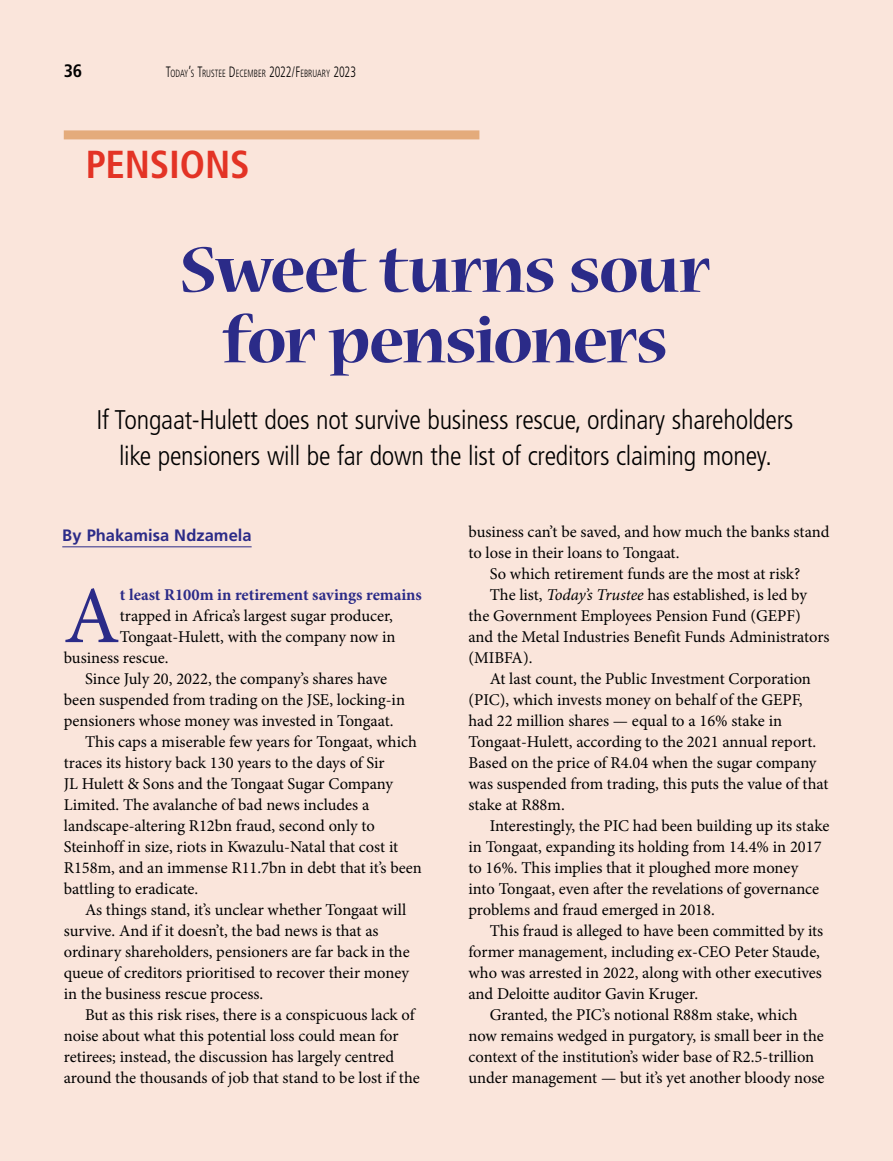
<style>
.page{position:relative;width:893px;height:1161px;background:#fae5db}
.page>*{position:absolute;margin:0;border:0;box-sizing:border-box;transform-origin:0 0}
.t1{font:81.15px "Minion Pro";color:#2b2b88}
.t2{font:700 72px/70.5px "Nueva Std";letter-spacing:-.03em;color:#2b2b88;text-align:center}
.t3{font:700 condensed 39px "Frutiger";letter-spacing:-.005em;color:#e33325}
.t4{font:300 condensed 27px/36px "Frutiger";letter-spacing:-.01em;color:#000;text-align:center}
.t5{font:700 condensed 18px "Frutiger";color:#000}
.t6{font:16.5px "Minion Pro";color:#000}
.t7{font:700 16.5px "Minion Pro";color:#2b2b88}
.t8{font:700 16.5px "Frutiger";color:#2b2b88}
.t9{font:300 condensed 10.5px "Frutiger";letter-spacing:-.005em;color:#000;scale:.8 1}
.s1{font-size:15px}
.s2{font-style:italic}
</style>
<div class="page">
<div style="left:64px;top:130px;width:415px;height:9px;background:#e4ab7b"></div>
<hr style="left:62px;top:546px;width:190px;height:1px;background:#2b2b88">
<p class="t5" style="left:64px;top:60px;width:20px">36</p>
<p class="t9" style="left:166px;top:68px;width:239px"><span class="s1">T</span>ODAY<span class="s1">’</span>S <span class="s1">T</span>RUSTEE <span class="s1">D</span> ECEMBER <span class="s1">2022/F</span>EBRUARY <span class="s1">2023</span></p>
<h3 class="t3" style="left:86px;top:142px;width:165px">PENSIONS</h3>
<h2 class="t2" style="left:180px;top:238px;width:532px">Sweet turns sour for pensioners</h2>
<h3 class="t4" style="left:97px;top:402px;width:698px">If Tongaat-Hulett does not survive business rescue, ordinary shareholders like pensioners will be far down the list of creditors claiming money.</h3>
<p class="t8" style="left:62px;top:525px;width:191px">By Phakamisa Ndzamela</p>
<h1 class="t1" style="left:64px;top:562px;width:58px">A</h1>
<p class="t7" style="left:120px;top:583px;width:303px">t least R100m in retirement savings remains</p>
<p class="t6" style="left:120px;top:605px;width:275px">trapped in Africa’s largest sugar producer,</p>
<p class="t6" style="left:120px;top:626px;width:277px">Tongaat-Hulett, with the company now in</p>
<p class="t6" style="left:64px;top:647px;width:106px">business rescue.</p>
<p class="t6" style="left:85px;top:668px;width:304px">Since July 20, 2022, the company’s shares have</p>
<p class="t6" style="left:64px;top:689px;width:343px">been suspended from trading on the JSE, locking-in</p>
<p class="t6" style="left:64px;top:710px;width:331px">pensioners whose money was invested in Tongaat.</p>
<p class="t6" style="left:85px;top:731px;width:333px">This caps a miserable few years for Tongaat, which</p>
<p class="t6" style="left:64px;top:752px;width:322px">traces its history back 130 years to the days of Sir</p>
<p class="t6" style="left:64px;top:773px;width:331px">JL Hulett &amp; Sons and the Tongaat Sugar Company</p>
<p class="t6" style="left:64px;top:794px;width:307px">Limited. The avalanche of bad news includes a</p>
<p class="t6" style="left:64px;top:815px;width:312px">landscape-altering R12bn fraud, second only to</p>
<p class="t6" style="left:64px;top:836px;width:336px">Steinhoff in size, riots in Kwazulu-Natal that cost it</p>
<p class="t6" style="left:64px;top:857px;width:360px">R158m, and an immense R11.7bn in debt that it’s been</p>
<p class="t6" style="left:64px;top:878px;width:136px">battling to eradicate.</p>
<p class="t6" style="left:85px;top:899px;width:323px">As things stand, it’s unclear whether Tongaat will</p>
<p class="t6" style="left:64px;top:920px;width:316px">survive. And if it doesn’t, the bad news is that as</p>
<p class="t6" style="left:64px;top:941px;width:347px">ordinary shareholders, pensioners are far back in the</p>
<p class="t6" style="left:64px;top:962px;width:347px">queue of creditors prioritised to recover their money</p>
<p class="t6" style="left:64px;top:983px;width:201px">in the business rescue process.</p>
<p class="t6" style="left:85px;top:1004px;width:331px">But as this risk rises, there is a conspicuous lack of</p>
<p class="t6" style="left:64px;top:1025px;width:336px">noise about what this potential loss could mean for</p>
<p class="t6" style="left:64px;top:1046px;width:332px">retirees; instead, the discussion has largely centred</p>
<p class="t6" style="left:64px;top:1067px;width:358px">around the thousands of job that stand to be lost if the</p>
<p class="t6" style="left:468px;top:521px;width:362px">business can’t be saved, and how much the banks stand</p>
<p class="t6" style="left:468px;top:542px;width:212px">to lose in their loans to Tongaat.</p>
<p class="t6" style="left:490px;top:563px;width:312px">So which retirement funds are the most at risk?</p>
<p class="t6" style="left:490px;top:584px;width:319px">The list, <span class="s2">Today’s Trustee</span> has established, is led by</p>
<p class="t6" style="left:468px;top:605px;width:334px">the Government Employees Pension Fund (GEPF)</p>
<p class="t6" style="left:468px;top:626px;width:362px">and the Metal Industries Benefit Funds Administrators</p>
<p class="t6" style="left:468px;top:647px;width:65px">(MIBFA).</p>
<p class="t6" style="left:490px;top:668px;width:323px">At last count, the Public Investment Corporation</p>
<p class="t6" style="left:468px;top:689px;width:335px">(PIC), which invests money on behalf of the GEPF,</p>
<p class="t6" style="left:468px;top:710px;width:315px">had 22 million shares — equal to a 16% stake in</p>
<p class="t6" style="left:468px;top:731px;width:349px">Tongaat-Hulett, according to the 2021 annual report.</p>
<p class="t6" style="left:468px;top:752px;width:350px">Based on the price of R4.04 when the sugar company</p>
<p class="t6" style="left:468px;top:773px;width:361px">was suspended from trading, this puts the value of that</p>
<p class="t6" style="left:468px;top:794px;width:98px">stake at R88m.</p>
<p class="t6" style="left:490px;top:815px;width:341px">Interestingly, the PIC had been building up its stake</p>
<p class="t6" style="left:468px;top:836px;width:355px">in Tongaat, expanding its holding from 14.4% in 2017</p>
<p class="t6" style="left:468px;top:857px;width:331px">to 16%. This implies that it ploughed more money</p>
<p class="t6" style="left:468px;top:878px;width:352px">into Tongaat, even after the revelations of governance</p>
<p class="t6" style="left:468px;top:899px;width:248px">problems and fraud emerged in 2018.</p>
<p class="t6" style="left:490px;top:920px;width:335px">This fraud is alleged to have been committed by its</p>
<p class="t6" style="left:468px;top:941px;width:353px">former management, including ex-CEO Peter Staude,</p>
<p class="t6" style="left:468px;top:962px;width:355px">who was arrested in 2022, along with other executives</p>
<p class="t6" style="left:468px;top:983px;width:231px">and Deloitte auditor Gavin Kruger.</p>
<p class="t6" style="left:490px;top:1004px;width:309px">Granted, the PIC’s notional R88m stake, which</p>
<p class="t6" style="left:468px;top:1025px;width:357px">now remains wedged in purgatory, is small beer in the</p>
<p class="t6" style="left:468px;top:1046px;width:347px">context of the institution’s wider base of R2.5-trillion</p>
<p class="t6" style="left:468px;top:1067px;width:358px">under management — but it’s yet another bloody nose</p>
</div>
